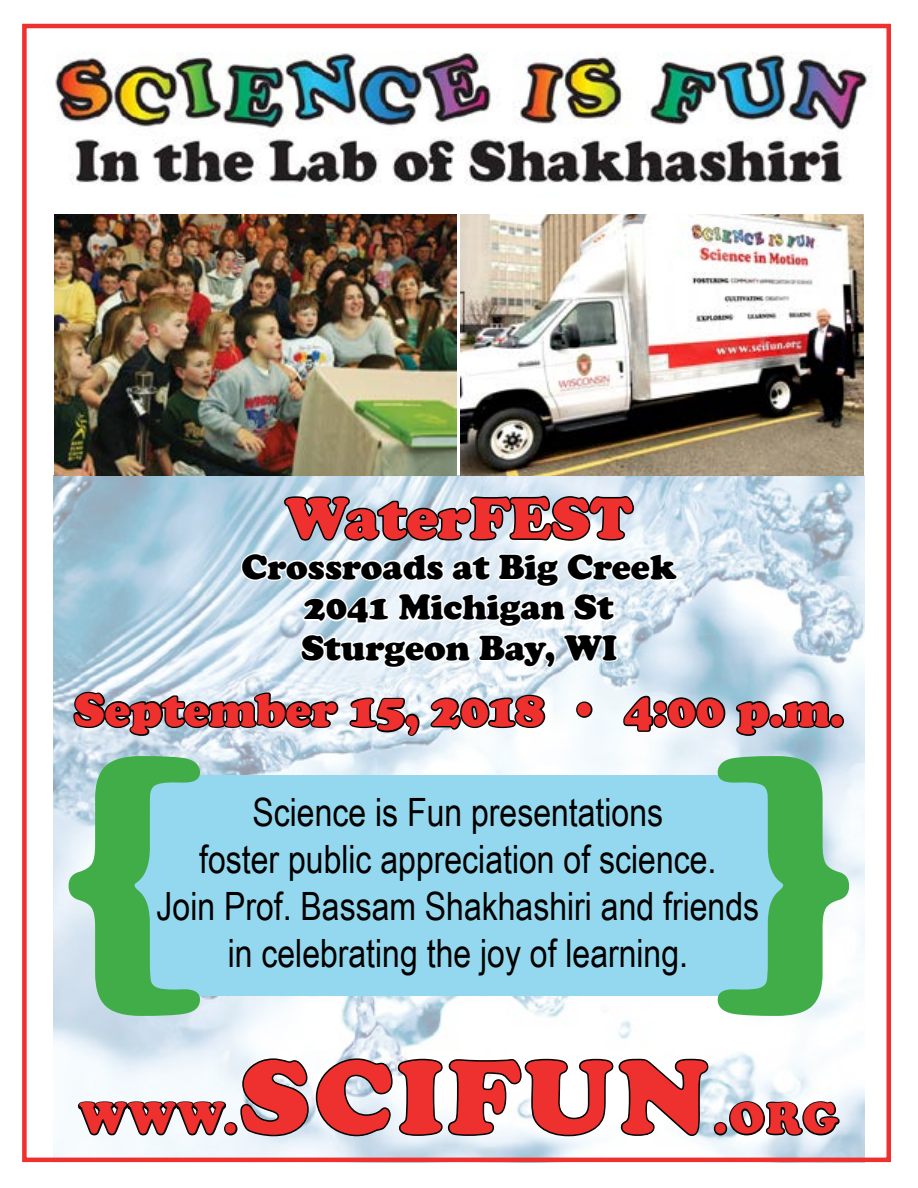
<style>
.page{position:relative;width:918px;height:1188px;background:#fff}
.page>*{position:absolute;margin:0;border:0;box-sizing:border-box;transform-origin:0 0}
.t1{font:900 300px "Cooper";color:#41ad49}
.t2{font:900 108px "Cooper";letter-spacing:.05em;color:#ee312f}
.t3{font:900 60px "Cooper";color:#ee312f}
.t4{font:900 48px "Cooper";color:#ee312f}
.t5{font:900 45px "Cooper";letter-spacing:.05em;color:#ee312f}
.t6{font:39px/46.8px "Arial Narrow";color:#000;text-align:center}
.t7{font:900 36px/40.5px "Cooper";color:#000;text-align:center}
</style>
<div class="page">
<img style="left:54px;top:476px;width:810px;height:681px">
<img style="left:460px;top:214px;width:404px;height:262px">
<img style="left:55px;top:52px;width:816px;height:133px">
<svg style="left:76px;top:1025px;width:766px;height:130px"></svg>
<div style="left:22px;top:24px;width:869px;height:1138px;border:4px solid #ee312f"></div>
<img style="left:54px;top:214px;width:403px;height:262px">
<img style="left:71px;top:347px;width:778px;height:669px">
<h3 class="t3" style="left:286px;top:483px;width:348px">WaterFEST</h3>
<p class="t7" style="left:241px;top:547px;width:437px">Crossroads at Big Creek<br>2041 Michigan St<br>Sturgeon Bay, WI</p>
<p class="t4" style="left:74px;top:682px;width:772px">September 15, 2018 • 4:00 p.m.</p>
<h1 class="t1" style="left:58px;top:684px;width:151px">{</h1>
<p class="t6" style="left:157px;top:788px;width:604px">Science is Fun presentations<br>foster public appreciation of science.<br>Join Prof. Bassam Shakhashiri and friends in celebrating the joy of learning.</p>
<h2 class="t2" style="left:240px;top:1034px;width:470px">SCIFUN</h2>
<p class="t5" style="left:79px;top:1092px;width:160px">WWW.</p>
<p class="t5" style="left:714px;top:1092px;width:126px">.ORG</p>
</div>
